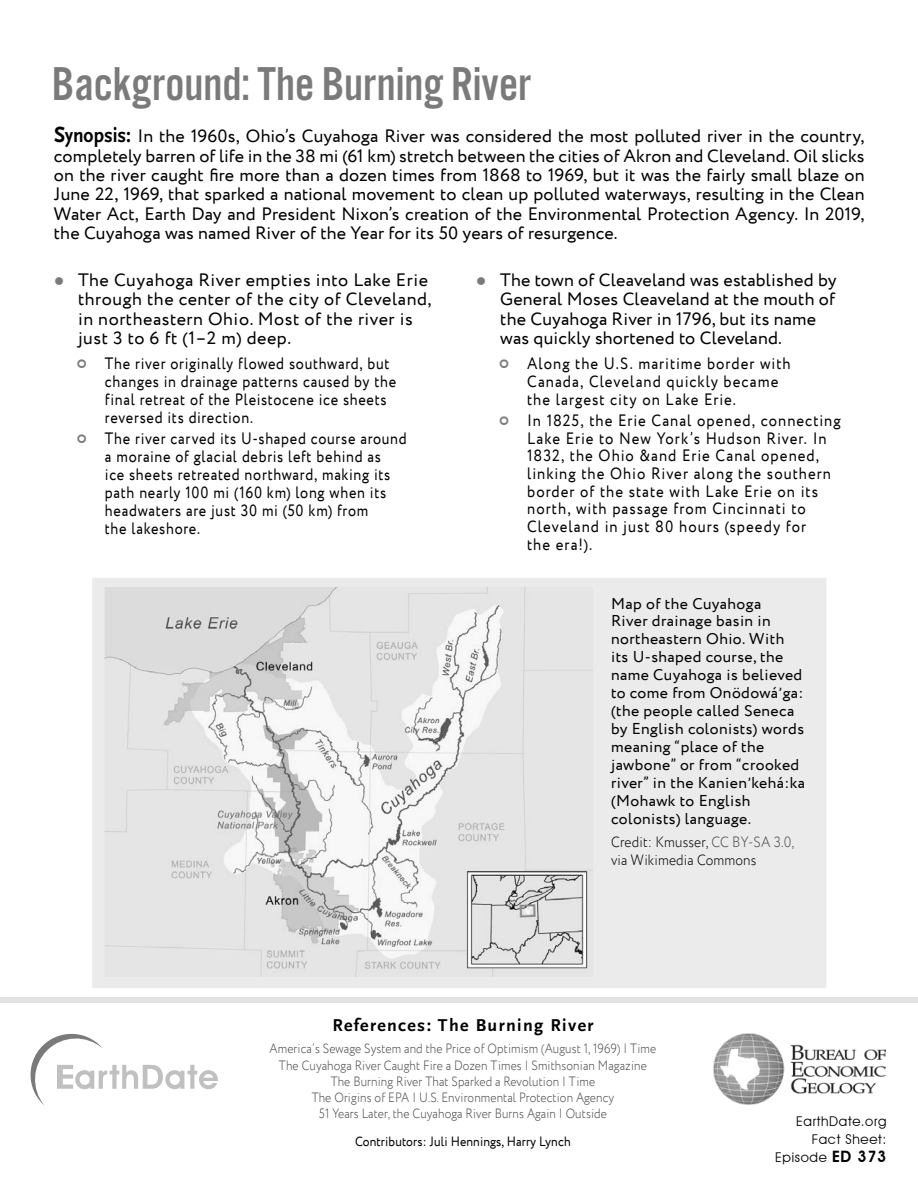
<style>
.page{position:relative;width:918px;height:1188px;background:#fff}
.page>*{position:absolute;margin:0;border:0;box-sizing:border-box;transform-origin:0 0}
.t1{font:49.35px "Alternate Got No 3 D";color:#7a7a7a}
.t2{font:18px/19.4px "Circe";letter-spacing:.01em;color:#000;text-align:justify}
.t3{font:18px/19.4px "Circe";letter-spacing:.03em;color:#000}
.t4{font:700 18px "Scala Sans Pro";letter-spacing:.075em;color:#000}
.t5{font:16.5px/17.7px "Circe";letter-spacing:.055em;color:#000;scale:.9 1}
.t6{font:16.5px/18px "Circe";letter-spacing:.055em;color:#000;scale:.87 1}
.t7{font:15.75px/18px "Circe";letter-spacing:.025em;color:#000}
.t8{font:300 15px/18px "Circe";letter-spacing:.01em;color:#000;scale:.9 1}
.t9{font:300 13.5px/16.2px "Circe";letter-spacing:.01em;color:#4b4b4b;text-align:center;scale:.87 1}
.t10{font:13.5px "Circe";letter-spacing:.01em;color:#000;scale:.9 1}
.t11{font:13.5px/18px "Avant Garde IT Cby BT";letter-spacing:.05em;color:#000;text-align:right}
.s1{font-family:"Scala Sans Pro";font-weight:700;font-size:22.95px}
.s2{font-family:"Scala Sans Pro";font-weight:700;font-size:21.3px}
.s3{color:#7a7a7a}
.s4{color:#4b4b4b}
.s5{font-weight:600;font-size:15.75px}
</style>
<div class="page">
<img style="left:713px;top:1034px;width:173px;height:71px">
<svg style="left:30px;top:1033px;width:188px;height:72px"></svg>
<div style="left:0;top:998px;width:918px;height:5px;background:#e2e2e2"></div>
<div style="left:92px;top:578px;width:734px;height:410px;background:#ebebeb"></div>
<svg style="left:101px;top:583px;width:496px;height:398px"></svg>
<h1 class="t1" style="left:52px;top:58px;width:480px">Background: The Burning River</h1>
<p class="t2" style="left:54px;top:127px;width:812px"><span class="s1">S</span><span class="s2">ynopsis:</span> In the 1960s, Ohio’s Cuyahoga River was considered the most polluted river in the country, completely barren of life in the 38 mi (61 km) stretch between the cities of Akron and Cleveland. Oil slicks on the river caught fire more than a dozen times from 1868 to 1969, but it was the fairly small blaze on June 22, 1969, that sparked a national movement to clean up polluted waterways, resulting in the Clean Water Act, Earth Day and President Nixon’s creation of the Environmental Protection Agency. In 2019, the Cuyahoga was named River of the Year for its 50 years of resurgence.</p>
<p class="t3" style="left:78px;top:271px;width:355px;text-indent:-24px"><span class="s3">●</span> The Cuyahoga River empties into Lake Erie through the center of the city of Cleveland, in northeastern Ohio. Most of the river is just 3 to 6 ft (1–2 m) deep.</p>
<p class="t6" style="left:105px;top:355px;width:336px">The river originally flowed southward, but changes in drainage patterns caused by the final retreat of the Pleistocene ice sheets reversed its direction.</p>
<p class="t6" style="left:105px;top:430px;width:348px">The river carved its U-shaped course around a moraine of glacial debris left behind as<br>ice sheets retreated northward, making its path nearly 100 mi (160 km) long when its headwaters are just 30 mi (50 km) from<br>the lakeshore.</p>
<p class="t2" style="left:500px;top:270px;width:338px;text-align:left;text-indent:-24px"><span class="s3">●</span> The town of Cleaveland was established by General Moses Cleaveland at the mouth of the Cuyahoga River in 1796, but its name was quickly shortened to Cleveland.</p>
<p class="t5" style="left:527px;top:355px;width:294px">Along the U.S. maritime border with<br>Canada, Cleveland quickly became the largest city on Lake Erie.</p>
<p class="t5" style="left:527px;top:412px;width:350px">In 1825, the Erie Canal opened, connecting Lake Erie to New York’s Hudson River. In 1832, the Ohio &amp;and Erie Canal opened, linking the Ohio River along the southern border of the state with Lake Erie on its north, with passage from Cincinnati to Cleveland in just 80 hours (speedy for<br>the era!).</p>
<p class="t7" style="left:611px;top:595px;width:196px">Map of the Cuyahoga<br>River drainage basin in northeastern Ohio. With its U-shaped course, the name Cuyahoga is believed to come from Onödowáʼga: (the people called Seneca by English colonists) words meaning “place of the jawbone” or from “crooked river” in the Kanienʼkehá:ka (Mohawk to English colonists) language.</p>
<p class="t8" style="left:611px;top:834px;width:205px">Credit: Kmusser, <span class="s4">CC BY-SA 3.0, </span>via Wikimedia Commons</p>
<p class="t4" style="left:332px;top:1014px;width:263px">References: The Burning River</p>
<p class="t9" style="left:270px;top:1041px;width:446px">America’s Sewage System and the Price of Optimism (August 1, 1969) | Time The Cuyahoga River Caught Fire a Dozen Times | Smithsonian Magazine The Burning River That Sparked a Revolution | Time<br>The Origins of EPA | U.S. Environmental Protection Agency<br>51 Years Later, the Cuyahoga River Burns Again | Outside</p>
<p class="t10" style="left:355px;top:1132px;width:241px">Contributors: Juli Hennings, Harry Lynch</p>
<p class="t11" style="left:775px;top:1113px;width:113px">EarthDate.org<br>Fact Sheet:<br>Episode <span class="s5">ED 373</span></p>
</div>
